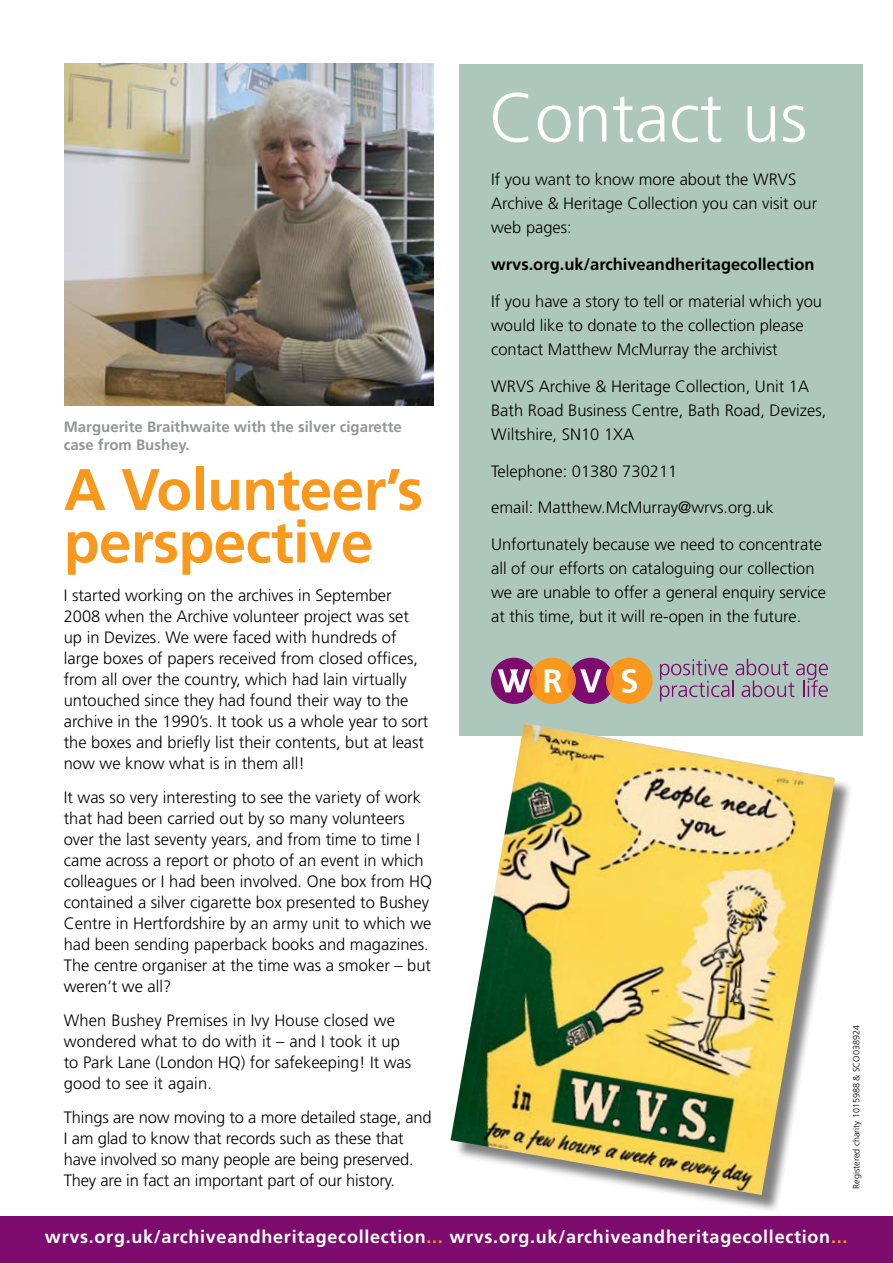
<style>
.page{position:relative;width:893px;height:1263px;background:#fff}
.page>*{position:absolute;margin:0;border:0;box-sizing:border-box;transform-origin:0 0}
.t1{font:300 69px "Frutiger";color:#fff}
.t2{font:700 58.5px/52.5px "Frutiger";letter-spacing:-.01em;color:#f8981d}
.t3{font:700 18px "Frutiger";letter-spacing:.04em;color:#fff}
.t4{font:300 16.5px/21px "Frutiger";color:#000}
.t5{font:700 16.5px "Frutiger";color:#000}
.t6{font:700 15px/18px "Frutiger";color:#939598}
.t7{font:300 9px "Frutiger";color:#000}
.s1{color:#f8981d}
</style>
<div class="page">
<div style="left:0;top:1216px;width:893px;height:47px;background:#7e0c6e"></div>
<div style="left:459px;top:64px;width:403px;height:672px;background:#aec7bd"></div>
<img style="left:65px;top:64px;width:369px;height:341px">
<div style="left:568px;top:658px;width:46px;height:46px;background:#7e0c6e;border-radius:50%"></div>
<div style="left:491px;top:658px;width:46px;height:46px;background:#7e0c6e;border-radius:50%"></div>
<div style="left:529px;top:658px;width:47px;height:46px;background:#f8981d;border-radius:50%"></div>
<div style="left:606px;top:658px;width:47px;height:46px;background:#f8981d;border-radius:50%"></div>
<div style="left:568px;top:668px;width:8px;height:26px;background:#f58025;border-radius:50%"></div>
<div style="left:606px;top:668px;width:8px;height:26px;background:#f58025;border-radius:50%"></div>
<div style="left:529px;top:668px;width:8px;height:26px;background:#f58025;border-radius:50%"></div>
<svg style="left:580px;top:669px;width:22px;height:23px"></svg>
<svg style="left:498px;top:669px;width:32px;height:23px"></svg>
<svg style="left:545px;top:669px;width:17px;height:23px"></svg>
<svg style="left:622px;top:669px;width:15px;height:24px"></svg>
<svg style="left:660px;top:659px;width:168px;height:42px"></svg>
<div style="left:453px;top:725px;width:399px;height:487px;background:#000;opacity:.5"></div>
<img style="left:450px;top:723px;width:385px;height:472px">
<p class="t6" style="left:64px;top:418px;width:340px">Marguerite Braithwaite with the silver cigarette case from Bushey.</p>
<h2 class="t2" style="left:64px;top:464px;width:361px">A Volunteer’s perspective</h2>
<p class="t4" style="left:64px;top:585px;width:366px">I started working on the archives in September 2008 when the Archive volunteer project was set up in Devizes. We were faced with hundreds of large boxes of papers received from closed offices, from all over the country, which had lain virtually untouched since they had found their way to the archive in the 1990’s. It took us a whole year to sort the boxes and briefly list their contents, but at least now we know what is in them all!</p>
<p class="t4" style="left:64px;top:787px;width:370px">It was so very interesting to see the variety of work that had been carried out by so many volunteers over the last seventy years, and from time to time I came across a report or photo of an event in which colleagues or I had been involved. One box from HQ contained a silver cigarette box presented to Bushey Centre in Hertfordshire by an army unit to which we had been sending paperback books and magazines.<br>The centre organiser at the time was a smoker – but weren’t we all?</p>
<p class="t4" style="left:64px;top:1010px;width:349px">When Bushey Premises in Ivy House closed we wondered what to do with it – and I took it up to Park Lane (London HQ) for safekeeping! It was good to see it again.</p>
<p class="t4" style="left:64px;top:1107px;width:369px">Things are now moving to a more detailed stage, and I am glad to know that records such as these that have involved so many people are being preserved.<br>They are in fact an important part of our history.</p>
<h1 class="t1" style="left:489px;top:79px;width:320px">Contact us</h1>
<p class="t4" style="left:491px;top:168px;width:328px;line-height:24px">If you want to know more about the WRVS<br>Archive &amp; Heritage Collection you can visit our web pages:</p>
<p class="t5" style="left:491px;top:255px;width:325px">wrvs.org.uk/archiveandheritagecollection</p>
<p class="t4" style="left:491px;top:290px;width:332px;line-height:24px">If you have a story to tell or material which you would like to donate to the collection please contact Matthew McMurray the archivist</p>
<p class="t4" style="left:491px;top:374px;width:337px;line-height:24px">WRVS Archive &amp; Heritage Collection, Unit 1A<br>Bath Road Business Centre, Bath Road, Devizes,<br>Wiltshire, SN10 1XA</p>
<p class="t4" style="left:491px;top:461px;width:188px">Telephone: 01380 730211</p>
<p class="t4" style="left:491px;top:497px;width:284px">email: Matthew.McMurray@wrvs.org.uk</p>
<p class="t4" style="left:491px;top:533px;width:336px;line-height:24px">Unfortunately because we need to concentrate all of our efforts on cataloguing our collection we are unable to offer a general enquiry service at this time, but it will re-open in the future.</p>
<p class="t7" style="left:851px;top:1188px;width:165px;rotate:-90deg">Registered charity 1015988 &amp; SCO038924</p>
<p class="t3" style="left:45px;top:1226px;width:804px">wrvs.org.uk/archiveandheritagecollection<span class="s1">...</span> wrvs.org.uk/archiveandheritagecollection<span class="s1">...</span></p>
</div>
